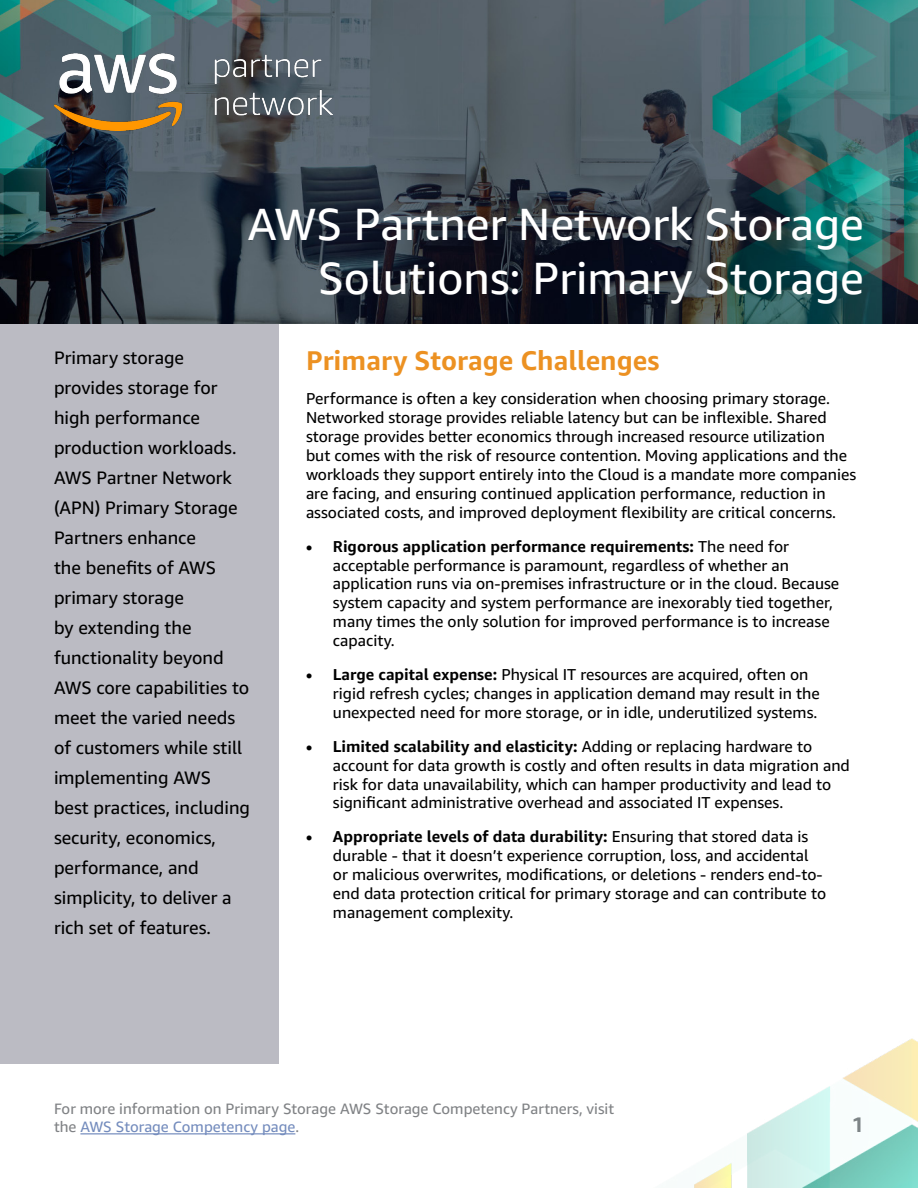
<style>
.page{position:relative;width:918px;height:1188px;background:#fff}
.page>*{position:absolute;margin:0;border:0;box-sizing:border-box;transform-origin:0 0}
.t1{font:45px/54px "Amazon Ember";color:#fff;text-align:right}
.t2{font:700 27px "Amazon Ember";color:#ec9122}
.t3{font:700 21px "Amazon Ember";color:#808285}
.t4{font:18px/30px "Amazon Ember";color:#000}
.t5{font:15.75px/18.9px "Amazon Ember";color:#000}
.t6{font:15px/18px "Amazon Ember";color:#808285}
.s1{font-weight:700}
.s2{color:#748cbd}
</style>
<div class="page">
<hr style="left:80px;top:1133px;width:215px;height:1px;background:#748cbd">
<img style="left:694px;top:1038px;width:224px;height:150px">
<img style="left:0;top:0;width:918px;height:324px">
<img style="left:54px;top:54px;width:279px;height:77px">
<div style="left:0;top:324px;width:279px;height:740px;background:#bbbbc3"></div>
<h1 class="t1" style="left:248px;top:198px;width:618px">AWS Partner Network Storage<br>Solutions: Primary Storage</h1>
<p class="t4" style="left:54px;top:343px;width:198px">Primary storage provides storage for high performance production workloads.<br>AWS Partner Network (APN) Primary Storage<br>Partners enhance<br>the benefits of AWS primary storage<br>by extending the functionality beyond<br>AWS core capabilities to meet the varied needs of customers while still implementing AWS best practices, including security, economics, performance, and simplicity, to deliver a rich set of features.</p>
<h2 class="t2" style="left:306px;top:344px;width:355px">Primary Storage Challenges</h2>
<p class="t5" style="left:306px;top:389px;width:552px">Performance is often a key consideration when choosing primary storage.<br>Networked storage provides reliable latency but can be inflexible. Shared storage provides better economics through increased resource utilization<br>but comes with the risk of resource contention. Moving applications and the workloads they support entirely into the Cloud is a mandate more companies are facing, and ensuring continued application performance, reduction in associated costs, and improved deployment flexibility are critical concerns.</p>
<p class="t5" style="left:333px;top:537px;width:508px;text-indent:-27px"><span class="s1">• Rigorous application performance requirements:</span> The need for acceptable performance is paramount, regardless of whether an application runs via on-premises infrastructure or in the cloud. Because system capacity and system performance are inexorably tied together, many times the only solution for improved performance is to increase capacity.</p>
<p class="t5" style="left:333px;top:665px;width:488px;text-indent:-27px"><span class="s1">• Large capital expense:</span> Physical IT resources are acquired, often on rigid refresh cycles; changes in application demand may result in the unexpected need for more storage, or in idle, underutilized systems.</p>
<p class="t5" style="left:333px;top:737px;width:518px;text-indent:-27px"><span class="s1">• Limited scalability and elasticity:</span> Adding or replacing hardware to account for data growth is costly and often results in data migration and risk for data unavailability, which can hamper productivity and lead to significant administrative overhead and associated IT expenses.</p>
<p class="t5" style="left:333px;top:827px;width:495px;text-indent:-27px"><span class="s1">• Appropriate levels of data durability:</span> Ensuring that stored data is durable - that it doesn’t experience corruption, loss, and accidental or malicious overwrites, modifications, or deletions - renders end-to&shy;end data protection critical for primary storage and can contribute to management complexity.</p>
<p class="t6" style="left:54px;top:1100px;width:562px">For more information on Primary Storage AWS Storage Competency Partners, visit the <span class="s2">AWS Storage Competency page</span>.</p>
<h3 class="t3" style="left:852px;top:1112px;width:14px">1</h3>
</div>
